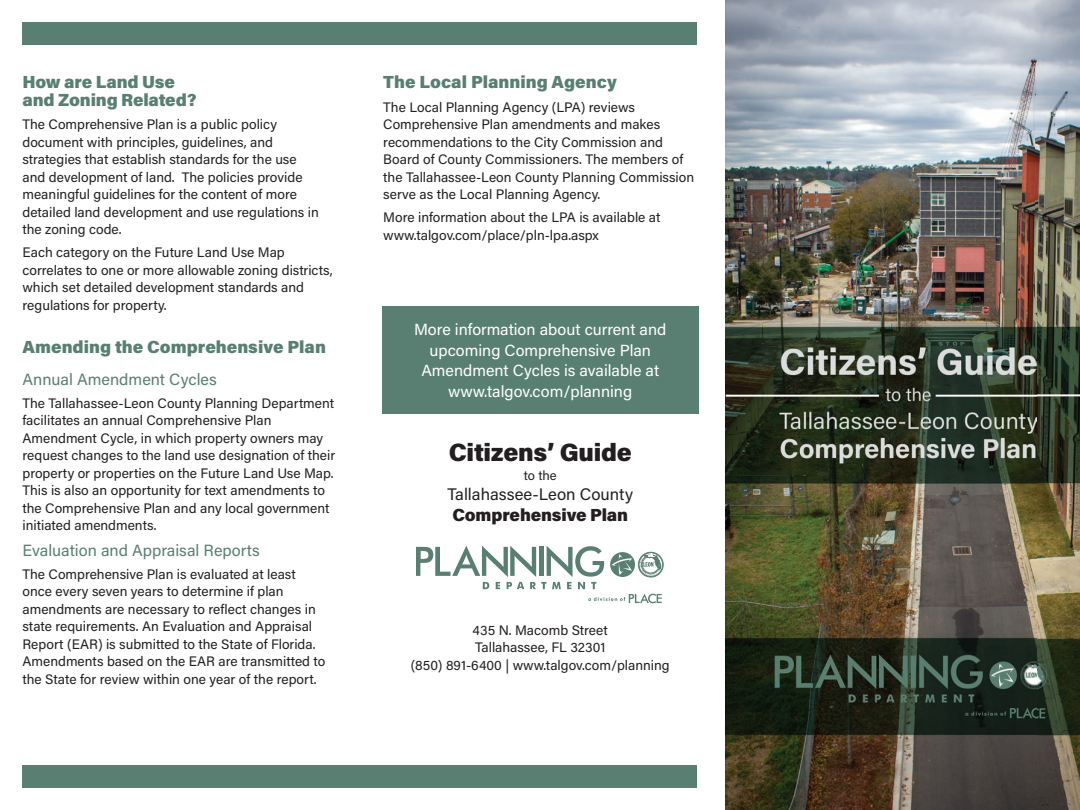
<style>
.page{position:relative;width:1080px;height:810px;background:#fff}
.page>*{position:absolute;margin:0;border:0;box-sizing:border-box;transform-origin:0 0}
.t1{font:900 25px "Acumin Pro";letter-spacing:-.01em;color:#231f20}
.t2{font:900 17.5px/17.5px "Acumin Pro";color:#587f71}
.t3{font:900 17.5px "Acumin Pro";letter-spacing:-.01em;color:#231f20}
.t4{font:16.75px "Acumin Pro";color:#231f20}
.t5{font:16.25px "Acumin Pro";color:#587f71}
.t6{font:16.12px/20.5px "Acumin Pro";color:#fff;text-align:center}
.t7{font:13.75px/17.5px "Acumin Pro";color:#231f20}
.t8{font:13.12px "Acumin Pro";color:#231f20}
</style>
<div class="page">
<img style="left:725px;top:0;width:355px;height:810px">
<div style="left:638px;top:552px;width:25px;height:25px;border:1px solid #587f71;border-radius:50%"></div>
<svg style="left:416px;top:546px;width:246px;height:57px"></svg>
<div style="left:382px;top:306px;width:316px;height:108px;background:#587f71"></div>
<div style="left:22px;top:22px;width:676px;height:23px;background:#587f71"></div>
<div style="left:22px;top:765px;width:676px;height:23px;background:#587f71"></div>
<p class="t2" style="left:22px;top:73px;width:176px">How are Land Use and Zoning Related?</p>
<p class="t7" style="left:22px;top:115px;width:298px">The Comprehensive Plan is a public policy document with principles, guidelines, and strategies that establish standards for the use and development of land. The policies provide meaningful guidelines for the content of more detailed land development and use regulations in the zoning code.</p>
<p class="t7" style="left:22px;top:243px;width:312px">Each category on the Future Land Use Map correlates to one or more allowable zoning districts, which set detailed development standards and regulations for property.</p>
<p class="t2" style="left:22px;top:337px;width:305px">Amending the Comprehensive Plan</p>
<p class="t5" style="left:22px;top:368px;width:196px">Annual Amendment Cycles</p>
<p class="t7" style="left:22px;top:394px;width:314px">The Tallahassee-Leon County Planning Department facilitates an annual Comprehensive Plan Amendment Cycle, in which property owners may request changes to the land use designation of their property or properties on the Future Land Use Map.<br>This is also an opportunity for text amendments to the Comprehensive Plan and any local government initiated amendments.</p>
<p class="t5" style="left:22px;top:539px;width:239px">Evaluation and Appraisal Reports</p>
<p class="t7" style="left:22px;top:565px;width:304px">The Comprehensive Plan is evaluated at least once every seven years to determine if plan amendments are necessary to reflect changes in state requirements. An Evaluation and Appraisal Report (EAR) is submitted to the State of Florida.<br>Amendments based on the EAR are transmitted to the State for review within one year of the report.</p>
<p class="t2" style="left:383px;top:73px;width:235px">The Local Planning Agency</p>
<p class="t7" style="left:383px;top:97px;width:312px">The Local Planning Agency (LPA) reviews Comprehensive Plan amendments and makes recommendations to the City Commission and Board of County Commissioners. The members of the Tallahassee-Leon County Planning Commission serve as the Local Planning Agency.</p>
<p class="t7" style="left:383px;top:208px;width:279px">More information about the LPA is available at www.talgov.com/place/pln-lpa.aspx</p>
<p class="t6" style="left:414px;top:319px;width:254px">More information about current and upcoming Comprehensive Plan<br>Amendment Cycles is available at www.talgov.com/planning</p>
<h1 class="t1" style="left:449px;top:435px;width:185px">Citizens’ Guide</h1>
<p class="t8" style="left:524px;top:467px;width:34px">to the</p>
<p class="t4" style="left:447px;top:483px;width:187px">Tallahassee-Leon County</p>
<p class="t3" style="left:452px;top:503px;width:177px">Comprehensive Plan</p>
<p class="t7" style="left:411px;top:620px;width:261px;text-align:center">435 N. Macomb Street<br>Tallahassee, FL 32301<br>(850) 891-6400 | www.talgov.com/planning</p>
</div>
